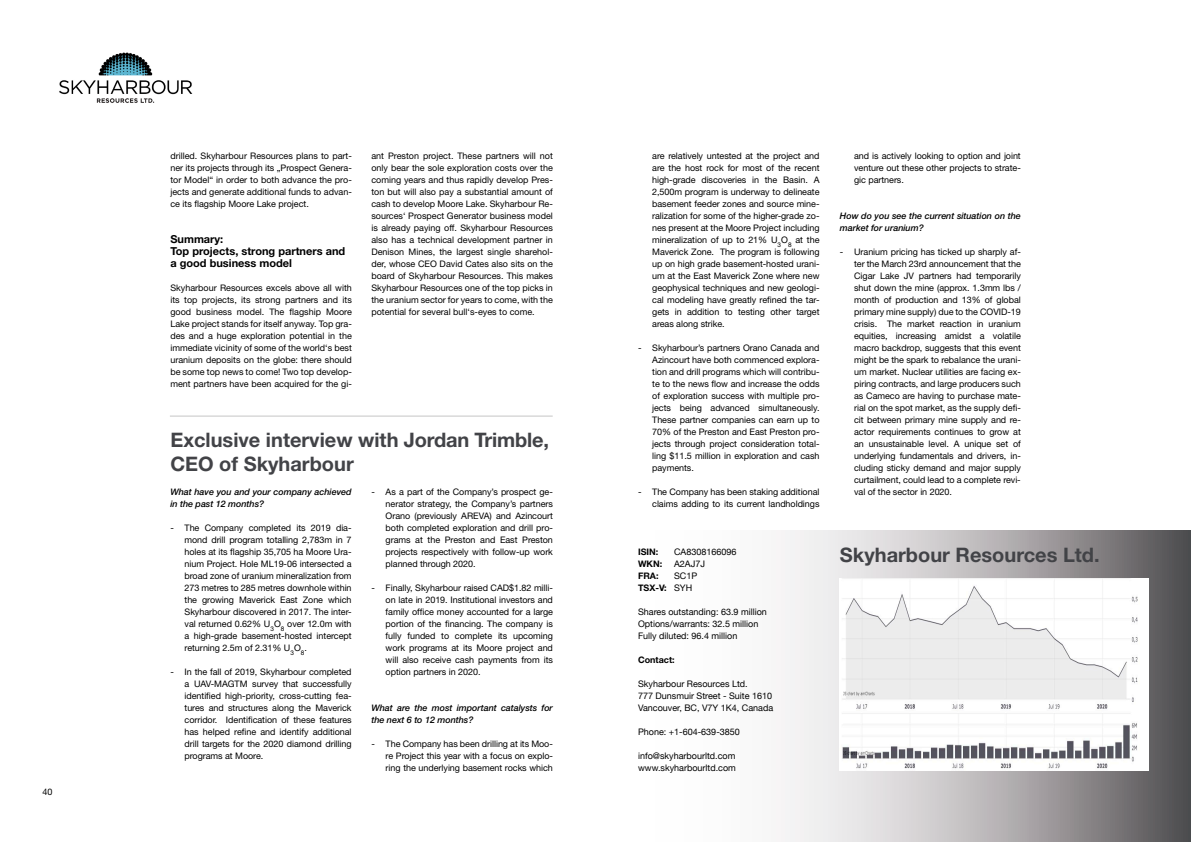
<style>
.page{position:relative;width:1191px;height:842px;background:#fff}
.page>*{position:absolute;margin:0;border:0;box-sizing:border-box;transform-origin:0 0}
.t1{font:700 20px/24px "Helvetica Neue";color:#424347}
.t2{font:700 11px/12px "Helvetica Neue";color:#000}
.t3{font:9px/12px "Helvetica Neue";letter-spacing:-.005em;color:#000;text-align:justify}
.t4{font:9px/12px "Helvetica Neue";color:#000}
.t5{font:italic 500 9px/12px "Helvetica Neue";letter-spacing:-.005em;color:#000}
.t6{font:700 9px "Helvetica Neue";color:#000}
.s1{font-weight:700}
</style>
<div class="page">
<svg style="left:781px;top:531px;width:410px;height:311px"></svg>
<img style="left:59px;top:52px;width:134px;height:51px">
<hr style="left:170px;top:416px;width:382px;height:1px;background:#c5c5c5">
<img style="left:839px;top:579px;width:309px;height:192px">
<p class="t3" style="left:43px;top:785px;width:12px">40</p>
<p class="t3" style="left:170px;top:149px;width:183px">drilled. Skyharbour Resources plans to part&shy;ner its projects through its „Prospect Genera&shy;tor Model“ in order to both advance the pro&shy;jects and generate additional funds to advan&shy;ce its flagship Moore Lake project.</p>
<p class="t2" style="left:170px;top:233px;width:176px">Summary:<br>Top projects, strong partners and a good business model</p>
<p class="t3" style="left:170px;top:281px;width:183px">Skyharbour Resources excels above all with its top projects, its strong partners and its good business model. The flagship Moore Lake project stands for itself anyway. Top gra&shy;des and a huge exploration potential in the immediate vicinity of some of the world‘s best uranium deposits on the globe: there should be some top news to come! Two top develop&shy;ment partners have been acquired for the gi-</p>
<p class="t3" style="left:371px;top:149px;width:183px">ant Preston project. These partners will not only bear the sole exploration costs over the coming years and thus rapidly develop Pres&shy;ton but will also pay a substantial amount of cash to develop Moore Lake. Skyharbour Re&shy;sources‘ Prospect Generator business model is already paying off. Skyharbour Resources also has a technical development partner in Denison Mines, the largest single sharehol&shy;der, whose CEO David Cates also sits on the board of Skyharbour Resources. This makes Skyharbour Resources one of the top picks in the uranium sector for years to come, with the potential for several bull‘s-eyes to come.</p>
<h1 class="t1" style="left:170px;top:427px;width:380px">Exclusive interview with Jordan Trimble,<br>CEO of Skyharbour</h1>
<p class="t5" style="left:170px;top:486px;width:183px">What have you and your company achieved in the past 12 months?</p>
<p class="t3" style="left:184px;top:521px;width:169px;text-indent:-14px">- The Company completed its 2019 dia&shy;mond drill program totalling 2,783m in 7 holes at its flagship 35,705 ha Moore Ura&shy;nium Project. Hole ML19-06 intersected a broad zone of uranium mineralization from 273 metres to 285 metres downhole within the growing Maverick East Zone which Skyharbour discovered in 2017. The inter&shy;val returned 0.62% U<sub>3</sub>O<sub>8</sub> over 12.0m with a high-grade basement-hosted intercept returning 2.5m of 2.31% U<sub>3</sub>O<sub>8</sub>.</p>
<p class="t3" style="left:184px;top:665px;width:169px;text-indent:-14px">- In the fall of 2019, Skyharbour completed a UAV-MAGTM survey that successfully identified high-priority, cross-cutting fea&shy;tures and structures along the Maverick corridor. Identification of these features has helped refine and identify additional drill targets for the 2020 diamond drilling programs at Moore.</p>
<p class="t3" style="left:386px;top:485px;width:169px;text-indent:-14px">- As a part of the Company’s prospect ge&shy;nerator strategy, the Company’s partners Orano (previously AREVA) and Azincourt both completed exploration and drill pro&shy;grams at the Preston and East Preston projects respectively with follow-up work planned through 2020.</p>
<p class="t3" style="left:386px;top:581px;width:169px;text-indent:-14px">- Finally, Skyharbour raised CAD$1.82 milli&shy;on late in 2019. Institutional investors and family office money accounted for a large portion of the financing. The company is fully funded to complete its upcoming work programs at its Moore project and will also receive cash payments from its option partners in 2020.</p>
<p class="t5" style="left:371px;top:702px;width:183px">What are the most important catalysts for the next 6 to 12 months?</p>
<p class="t3" style="left:386px;top:737px;width:169px;text-indent:-14px">- The Company has been drilling at its Moo&shy;re Project this year with a focus on explo&shy;ring the underlying basement rocks which</p>
<p class="t3" style="left:652px;top:149px;width:169px">are relatively untested at the project and are the host rock for most of the recent high-grade discoveries in the Basin. A 2,500m program is underway to delineate basement feeder zones and source mine&shy;ralization for some of the higher-grade zo&shy;nes present at the Moore Project including mineralization of up to 21% U<sub>3</sub>O<sub>8</sub> at the Maverick Zone. The program is following up on high grade basement-hosted urani&shy;um at the East Maverick Zone where new geophysical techniques and new geologi&shy;cal modeling have greatly refined the tar&shy;gets in addition to testing other target areas along strike.</p>
<p class="t3" style="left:652px;top:341px;width:169px;text-indent:-14px">- Skyharbour’s partners Orano Canada and Azincourt have both commenced explora&shy;tion and drill programs which will contribu&shy;te to the news flow and increase the odds of exploration success with multiple pro&shy;jects being advanced simultaneously.<br>These partner companies can earn up to 70% of the Preston and East Preston pro&shy;jects through project consideration total&shy;ling $11.5 million in exploration and cash payments.</p>
<p class="t3" style="left:638px;top:485px;width:183px;text-align:right">- The Company has been staking additional claims adding to its current landholdings</p>
<p class="t6" style="left:638px;top:546px;width:22px">ISIN:</p>
<p class="t4" style="left:674px;top:546px;width:64px">CA8308166096</p>
<p class="t6" style="left:638px;top:558px;width:26px">WKN:</p>
<p class="t4" style="left:674px;top:558px;width:33px">A2AJ7J</p>
<p class="t6" style="left:638px;top:570px;width:22px">FRA:</p>
<p class="t4" style="left:638px;top:570px;width:61px;text-indent:36px">SC1P<br><span class="s1">TSX-V:</span> SYH</p>
<p class="t4" style="left:638px;top:606px;width:130px">Shares outstanding: 63.9 million<br>Options/warrants: 32.5 million<br>Fully diluted: 96.4 million</p>
<p class="t6" style="left:638px;top:654px;width:38px">Contact:</p>
<p class="t4" style="left:638px;top:678px;width:137px">Skyharbour Resources Ltd.<br>777 Dunsmuir Street - Suite 1610<br>Vancouver, BC, V7Y 1K4, Canada</p>
<p class="t4" style="left:638px;top:726px;width:103px">Phone: +1-604-639-3850</p>
<p class="t4" style="left:638px;top:750px;width:99px">info@skyharbourltd.com www.skyharbourltd.com</p>
<p class="t3" style="left:854px;top:149px;width:168px">and is actively looking to option and joint venture out these other projects to strate&shy;gic partners.</p>
<p class="t5" style="left:840px;top:209px;width:182px">How do you see the current situation on the market for uranium?</p>
<p class="t3" style="left:854px;top:245px;width:168px;text-indent:-14px">- Uranium pricing has ticked up sharply af&shy;ter the March 23rd announcement that the Cigar Lake JV partners had temporarily shut down the mine (approx. 1.3mm lbs / month of production and 13% of global primary mine supply) due to the COVID-19 crisis. The market reaction in uranium equities, increasing amidst a volatile macro backdrop, suggests that this event might be the spark to rebalance the urani&shy;um market. Nuclear utilities are facing ex&shy;piring contracts, and large producers such as Cameco are having to purchase mate&shy;rial on the spot market, as the supply defi&shy;cit between primary mine supply and re&shy;actor requirements continues to grow at an unsustainable level. A unique set of underlying fundamentals and drivers, in&shy;cluding sticky demand and major supply curtailment, could lead to a complete revi&shy;val of the sector in 2020.</p>
<h1 class="t1" style="left:840px;top:542px;width:261px">Skyharbour Resources Ltd.</h1>
</div>
